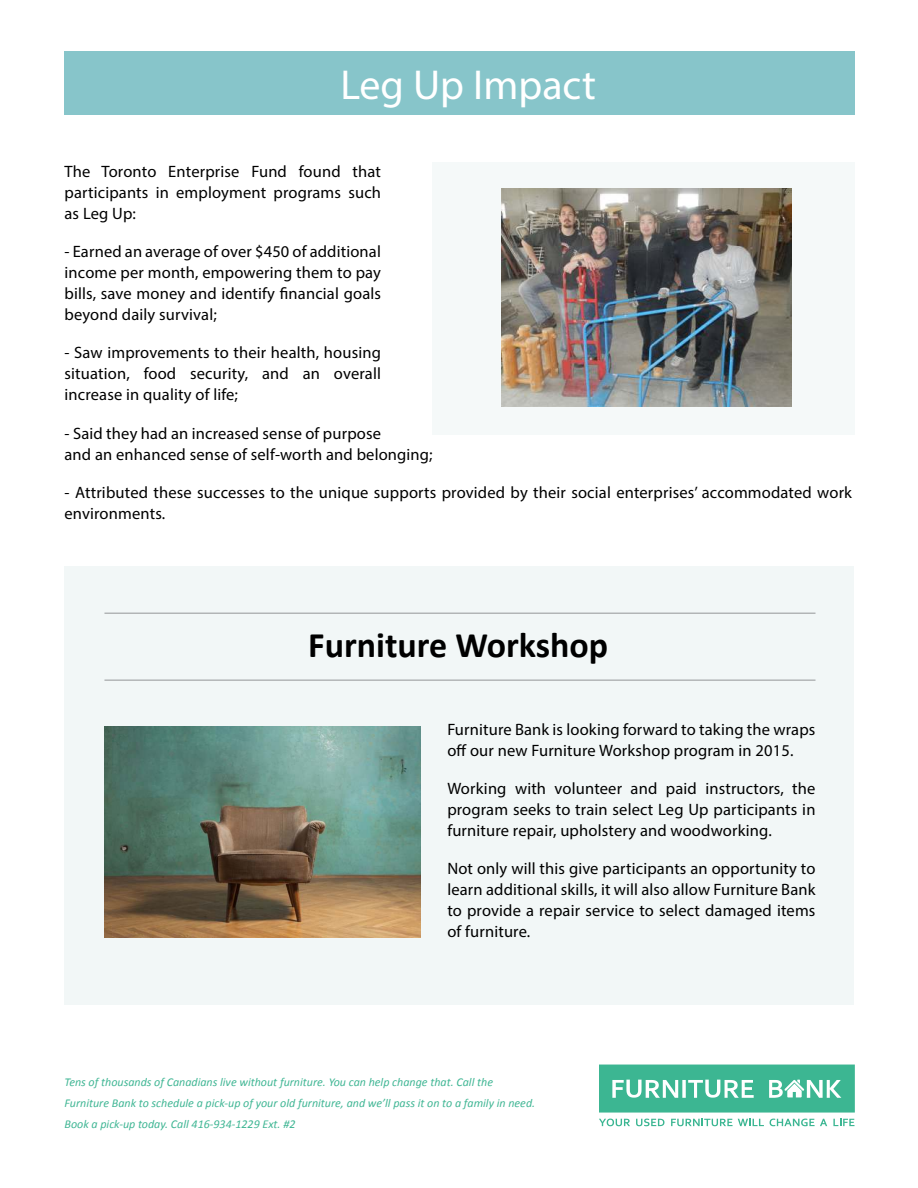
<style>
.page{position:relative;width:918px;height:1188px;background:#fff}
.page>*{position:absolute;margin:0;border:0;box-sizing:border-box;transform-origin:0 0}
.t1{font:42px "Myriad Pro";color:#fff}
.t2{font:700 36px "Calibri";color:#000}
.t3{font:16.5px/21px "Myriad Pro";letter-spacing:.01em;color:#000;text-align:justify}
.t4{font:italic 12px/21px "Calibri";color:#40b694}
</style>
<div class="page">
<div style="left:64px;top:567px;width:789px;height:438px;background:#f2f7f7"></div>
<img style="left:104px;top:727px;width:317px;height:211px">
<hr style="left:104px;top:680px;width:712px;height:1px;background:#939597">
<hr style="left:104px;top:613px;width:712px;height:1px;background:#939597">
<div style="left:64px;top:51px;width:791px;height:63px;background:#87c5ca"></div>
<svg style="left:599px;top:1065px;width:256px;height:48px;background:#59c0a2"></svg>
<svg style="left:599px;top:1119px;width:31px;height:7px"></svg>
<svg style="left:636px;top:1119px;width:28px;height:7px"></svg>
<svg style="left:671px;top:1119px;width:93px;height:7px"></svg>
<svg style="left:770px;top:1119px;width:57px;height:7px"></svg>
<svg style="left:833px;top:1119px;width:21px;height:7px"></svg>
<div style="left:433px;top:162px;width:422px;height:272px;background:#f5f9f9"></div>
<img style="left:501px;top:189px;width:290px;height:217px">
<h1 class="t1" style="left:340px;top:68px;width:257px">Leg Up Impact</h1>
<p class="t3" style="left:65px;top:163px;width:318px">The Toronto Enterprise Fund found that participants in employment programs such as Leg Up:</p>
<p class="t3" style="left:65px;top:243px;width:318px">- Earned an average of over $450 of additional income per month, empowering them to pay bills, save money and identify financial goals beyond daily survival;</p>
<p class="t3" style="left:65px;top:344px;width:318px">- Saw improvements to their health, housing situation, food security, and an overall increase in quality of life;</p>
<p class="t3" style="left:65px;top:424px;width:370px">- Said they had an increased sense of purpose<br>and an enhanced sense of self-worth and belonging;</p>
<p class="t3" style="left:65px;top:483px;width:789px">- Attributed these successes to the unique supports provided by their social enterprises’ accommodated work environments.</p>
<h2 class="t2" style="left:308px;top:631px;width:301px">Furniture Workshop</h2>
<p class="t3" style="left:447px;top:721px;width:370px">Furniture Bank is looking forward to taking the wraps off our new Furniture Workshop program in 2015.</p>
<p class="t3" style="left:447px;top:780px;width:370px">Working with volunteer and paid instructors, the program seeks to train select Leg Up participants in furniture repair, upholstery and woodworking.</p>
<p class="t3" style="left:447px;top:860px;width:370px">Not only will this give participants an opportunity to learn additional skills, it will also allow Furniture Bank to provide a repair service to select damaged items of furniture.</p>
<p class="t4" style="left:65px;top:1072px;width:472px">Tens of thousands of Canadians live without furniture. You can help change that. Call the<br>Furniture Bank to schedule a pick-up of your old furniture, and we’ll pass it on to a family in need.<br>Book a pick-up today. Call 416-934-1229 Ext. #2</p>
</div>
